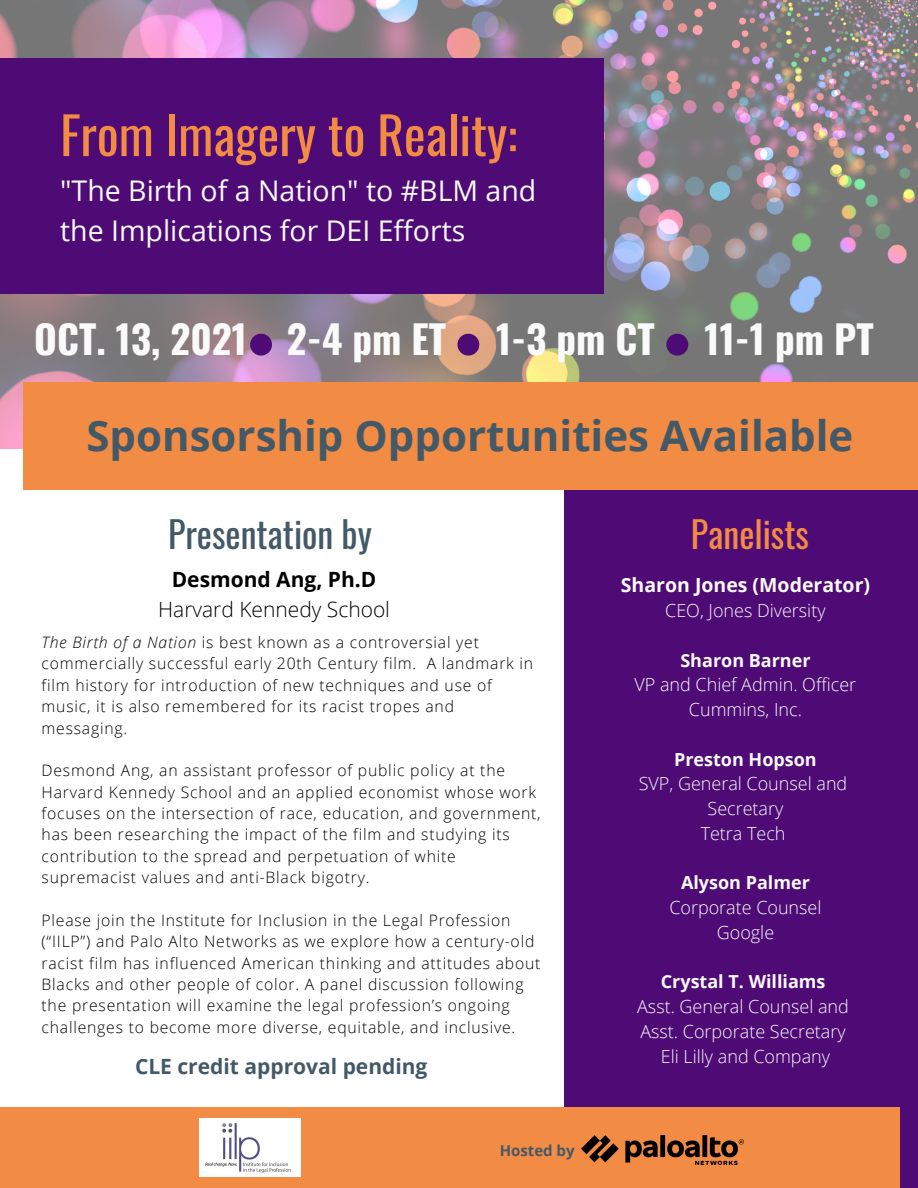
<style>
.page{position:relative;width:918px;height:1188px;background:#fff}
.page>*{position:absolute;margin:0;border:0;box-sizing:border-box;transform-origin:0 0}
.t1{font:51.45px "Oswald";color:#f28b43}
.t2{font:700 42px "Open Sans";color:#435967}
.t3{font:700 39px "Oswald";color:#fafafa}
.t4{font:36px "Oswald";color:#435967}
.t5{font:36px "Oswald";color:#f28b43}
.t6{font:28.5px "Open Sans";color:#fafafa}
.t7{font:700 21px "Open Sans";color:#435967}
.t8{font:300 21px "Open Sans";color:#000}
.t9{font:700 21px "Open Sans";color:#000}
.t10{font:700 19.5px "Open Sans";color:#fafafa}
.t11{font:300 18px "Open Sans";color:#fafafa}
.t12{font:700 18px "Open Sans";color:#fafafa}
.t13{font:300 15.75px/21.3px "Open Sans";letter-spacing:.05em;color:#000}
.t14{font:700 15px "Open Sans";color:#435967}
.s1{font-style:italic}
</style>
<div class="page">
<div style="left:564px;top:395px;width:354px;height:793px;background:#4f0b75"></div>
<img style="left:0;top:0;width:918px;height:449px">
<div style="left:24px;top:382px;width:894px;height:108px;background:#f28b43"></div>
<div style="left:0;top:58px;width:603px;height:235px;background:#4f0b75"></div>
<div style="left:0;top:1107px;width:900px;height:81px;background:#f28b43"></div>
<svg style="left:250px;top:334px;width:22px;height:22px"></svg>
<svg style="left:457px;top:334px;width:22px;height:22px"></svg>
<svg style="left:666px;top:334px;width:22px;height:22px"></svg>
<img style="left:581px;top:1136px;width:162px;height:29px">
<img style="left:199px;top:1118px;width:102px;height:59px">
<p class="t1" style="left:60px;top:95px;width:459px">From Imagery to Reality:</p>
<p class="t6" style="left:60px;top:171px;width:478px">"The Birth of a Nation" to #BLM and</p>
<p class="t6" style="left:60px;top:210px;width:407px">the Implications for DEI Efforts</p>
<p class="t3" style="left:34px;top:308px;width:414px">OCT. 13, 2021 2-4 pm ET</p>
<p class="t3" style="left:496px;top:308px;width:160px">1-3 pm CT</p>
<p class="t3" style="left:705px;top:308px;width:171px">11-1 pm PT</p>
<p class="t2" style="left:86px;top:406px;width:768px">Sponsorship Opportunities Available</p>
<p class="t4" style="left:168px;top:506px;width:205px">Presentation by</p>
<p class="t9" style="left:172px;top:565px;width:206px">Desmond Ang, Ph.D</p>
<p class="t8" style="left:158px;top:594px;width:233px">Harvard Kennedy School</p>
<p class="t13" style="left:42px;top:631px;width:493px"><span class="s1">The Birth of a Nation</span> is best known as a controversial yet commercially successful early 20th Century film. A landmark in film history for introduction of new techniques and use of music, it is also remembered for its racist tropes and messaging.</p>
<p class="t13" style="left:42px;top:760px;width:501px">Desmond Ang, an assistant professor of public policy at the Harvard Kennedy School and an applied economist whose work focuses on the intersection of race, education, and government, has been researching the impact of the film and studying its contribution to the spread and perpetuation of white supremacist values and anti-Black bigotry.</p>
<p class="t13" style="left:42px;top:909px;width:500px">Please join the Institute for Inclusion in the Legal Profession (“IILP”) and Palo Alto Networks as we explore how a century-old racist film has influenced American thinking and attitudes about Blacks and other people of color. A panel discussion following the presentation will examine the legal profession’s ongoing challenges to become more diverse, equitable, and inclusive.</p>
<p class="t7" style="left:135px;top:1052px;width:294px">CLE credit approval pending</p>
<p class="t14" style="left:500px;top:1140px;width:76px">Hosted by</p>
<p class="t5" style="left:691px;top:506px;width:120px">Panelists</p>
<p class="t10" style="left:621px;top:572px;width:251px">Sharon Jones (Moderator)</p>
<p class="t11" style="left:665px;top:598px;width:162px">CEO, Jones Diversity</p>
<p class="t12" style="left:680px;top:647px;width:132px">Sharon Barner</p>
<p class="t11" style="left:635px;top:672px;width:223px">VP and Chief Admin. Officer</p>
<p class="t11" style="left:689px;top:697px;width:115px">Cummins, Inc.</p>
<p class="t12" style="left:674px;top:746px;width:144px">Preston Hopson</p>
<p class="t11" style="left:639px;top:771px;width:210px">SVP, General Counsel and</p>
<p class="t11" style="left:708px;top:796px;width:77px">Secretary</p>
<p class="t11" style="left:701px;top:821px;width:86px">Tetra Tech</p>
<p class="t12" style="left:681px;top:870px;width:130px">Alyson Palmer</p>
<p class="t11" style="left:669px;top:895px;width:154px">Corporate Counsel</p>
<p class="t11" style="left:717px;top:920px;width:59px">Google</p>
<p class="t12" style="left:661px;top:969px;width:166px">Crystal T. Williams</p>
<p class="t11" style="left:637px;top:994px;width:213px">Asst. General Counsel and</p>
<p class="t11" style="left:640px;top:1019px;width:207px">Asst. Corporate Secretary</p>
<p class="t11" style="left:661px;top:1043px;width:171px">Eli Lilly and Company</p>
</div>
